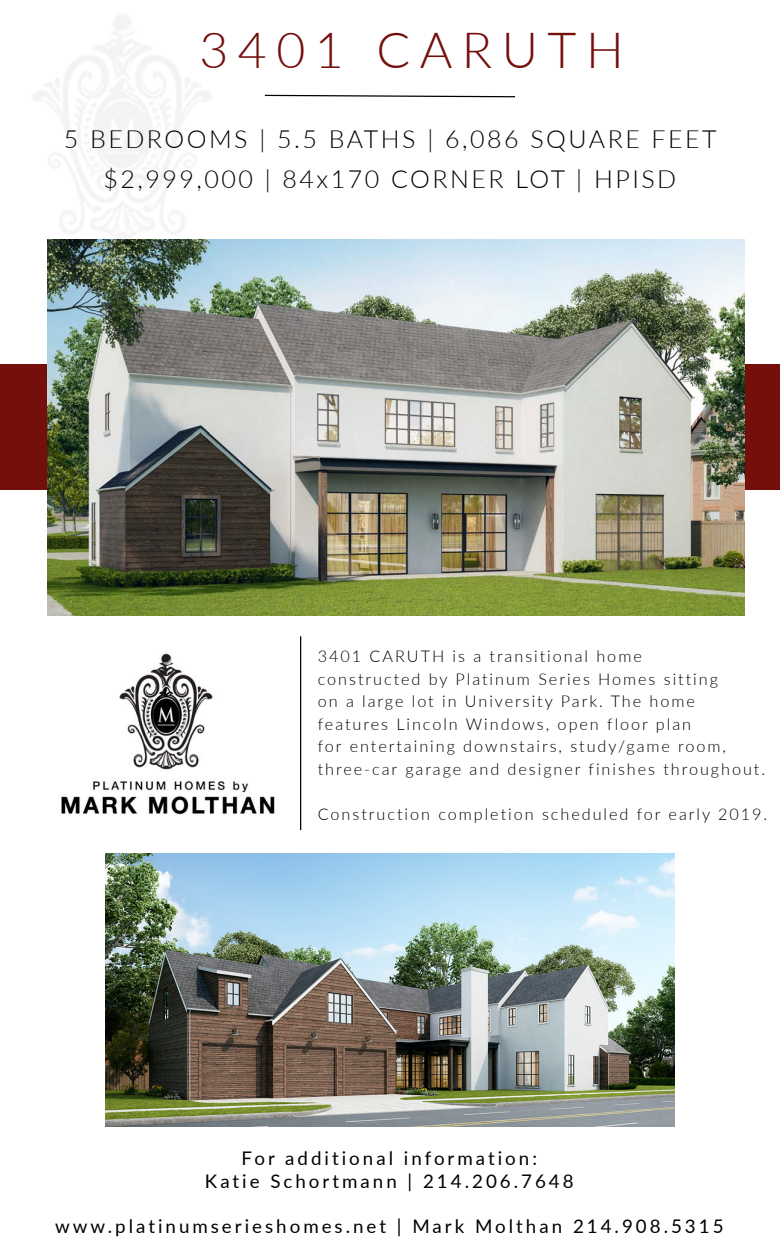
<style>
.page{position:relative;width:780px;height:1255px;background:#fff}
.page>*{position:absolute;margin:0;border:0;box-sizing:border-box;transform-origin:0 0}
.t1{font:300 50px "Lato";letter-spacing:.19em;color:#740f0b}
.t2{font:300 25px "Lato";letter-spacing:.1em;color:#000}
.t3{font:18.75px "Lato";letter-spacing:.16em;color:#000}
.t4{font:300 16.25px "Lato";letter-spacing:.12em;color:#000}
</style>
<div class="page">
<div style="left:0;top:365px;width:780px;height:125px;background:#740f0b"></div>
<img style="left:33px;top:14px;width:179px;height:236px">
<img style="left:61px;top:636px;width:241px;height:195px">
<svg style="left:264px;top:94px;width:252px;height:4px"></svg>
<hr style="left:300px;top:636px;width:1px;height:194px;background:#000">
<img style="left:48px;top:239px;width:697px;height:377px">
<img style="left:105px;top:853px;width:570px;height:274px">
<p class="t1" style="left:199px;top:15px;width:426px">3401 CARUTH</p>
<p class="t2" style="left:64px;top:121px;width:654px">5 BEDROOMS | 5.5 BATHS | 6,086 SQUARE FEET</p>
<p class="t2" style="left:104px;top:161px;width:574px">$2,999,000 | 84x170 CORNER LOT | HPISD</p>
<p class="t4" style="left:318px;top:645px;width:326px">3401 CARUTH is a transitional home</p>
<p class="t4" style="left:318px;top:667px;width:402px">constructed by Platinum Series Homes sitting</p>
<p class="t4" style="left:318px;top:690px;width:379px">on a large lot in University Park. The home</p>
<p class="t4" style="left:318px;top:712px;width:375px">features Lincoln Windows, open floor plan</p>
<p class="t4" style="left:318px;top:735px;width:410px">for entertaining downstairs, study/game room,</p>
<p class="t4" style="left:318px;top:757px;width:449px">three-car garage and designer finishes throughout.</p>
<p class="t4" style="left:318px;top:802px;width:451px">Construction completion scheduled for early 2019.</p>
<p class="t3" style="left:242px;top:1145px;width:297px">For additional information:</p>
<p class="t3" style="left:205px;top:1167px;width:370px">Katie Schortmann | 214.206.7648</p>
<p class="t3" style="left:55px;top:1212px;width:670px">www.platinumserieshomes.net | Mark Molthan 214.908.5315</p>
</div>
